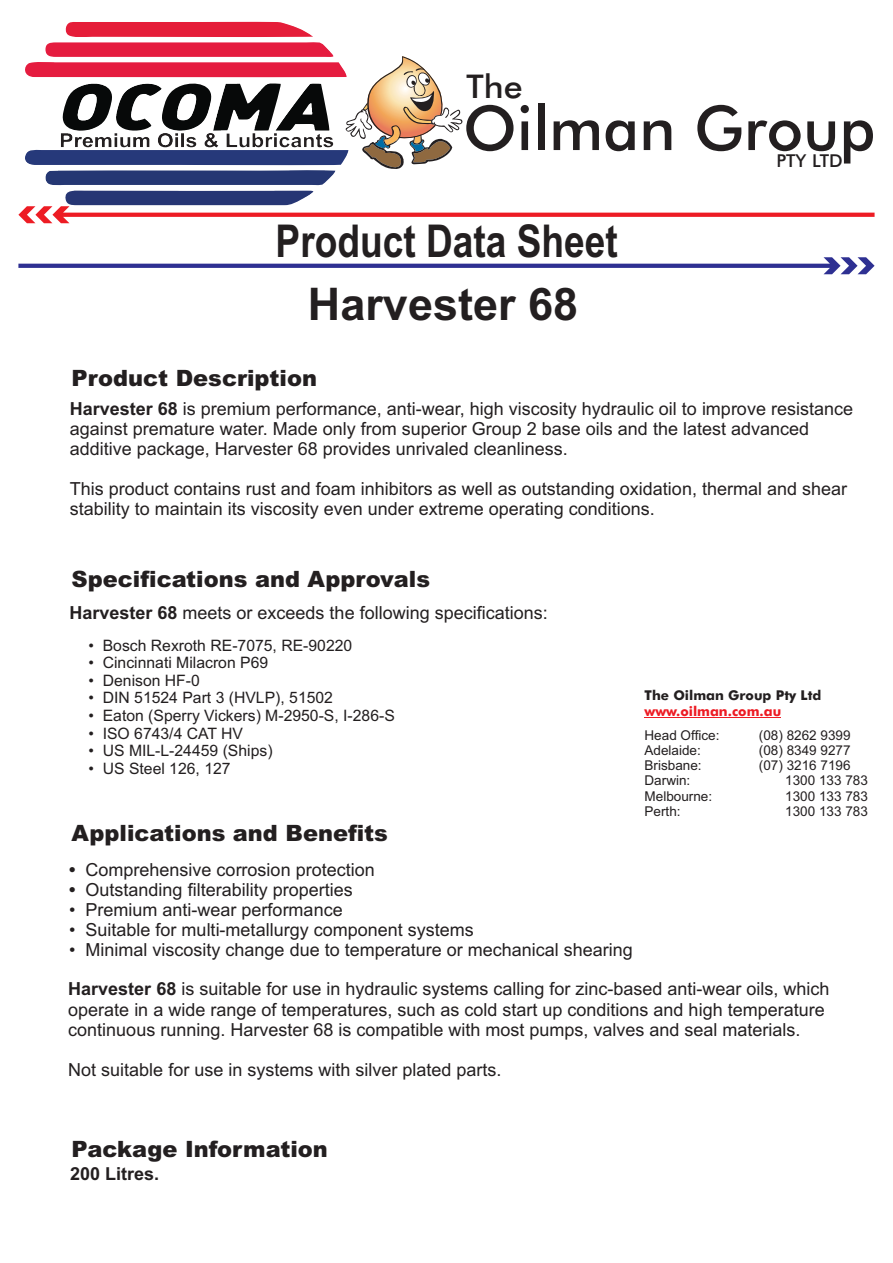
<style>
.page{position:relative;width:893px;height:1263px;background:#fff}
.page>*{position:absolute;margin:0;border:0;box-sizing:border-box;transform-origin:0 0}
.t1{font:500 61.8px "Futura BT";color:#231f20}
.t2{font:700 45.3px "Arial Narrow";color:#231f20}
.t3{font:700 45px "Arial";color:#231f20}
.t4{font:500 32.7px "Futura BT";color:#231f20;scale:1.04 1}
.t5{font:900 22.5px "Arial";color:#231f20}
.t6{font:18px/20.1px "Arial";color:#231f20}
.t7{font:700 18px "Arial";color:#231f20}
.t8{font:500 17.7px "Futura BT";color:#231f20;scale:1.04 1}
.t9{font:15.75px "Arial";color:#231f20}
.t10{font:13.5px/15.1px "Arial";color:#231f20}
.t11{font:700 13.5px "Futura BT";color:#231f20}
.t12{font:700 13.5px "Futura BT";color:#ed1c24}
.s1{font-weight:700}
</style>
<div class="page">
<svg style="left:18px;top:206px;width:856px;height:17px"></svg>
<svg style="left:18px;top:257px;width:856px;height:17px"></svg>
<img style="left:25px;top:149px;width:319px;height:17px">
<img style="left:25px;top:62px;width:319px;height:16px">
<img style="left:45px;top:170px;width:290px;height:16px">
<img style="left:45px;top:42px;width:289px;height:15px">
<img style="left:65px;top:21px;width:248px;height:16px">
<img style="left:65px;top:190px;width:249px;height:15px">
<img style="left:162px;top:83px;width:119px;height:48px">
<img style="left:61px;top:133px;width:131px;height:14px">
<img style="left:62px;top:83px;width:50px;height:48px">
<img style="left:275px;top:84px;width:55px;height:47px">
<img style="left:116px;top:83px;width:46px;height:48px">
<svg style="left:344px;top:56px;width:119px;height:113px"></svg>
<hr style="left:644px;top:717px;width:137px;height:1px;background:#ed1c24">
<h3 class="t4" style="left:467px;top:73px;width:55px">The</h3>
<h1 class="t1" style="left:463px;top:103px;width:414px">Oilman Group</h1>
<p class="t8" style="left:776px;top:153px;width:65px">PTY LTD</p>
<h2 class="t2" style="left:276px;top:224px;width:344px">Product Data Sheet</h2>
<h3 class="t3" style="left:308px;top:287px;width:272px">Harvester 68</h3>
<p class="t5" style="left:72px;top:370px;width:247px">Product Description</p>
<p class="t6" style="left:70px;top:400px;width:785px"><span class="s1">Harvester 68</span> is premium performance, anti-wear, high viscosity hydraulic oil to improve resistance against premature water. Made only from superior Group 2 base oils and the latest advanced additive package, Harvester 68 provides unrivaled cleanliness.</p>
<p class="t6" style="left:70px;top:481px;width:779px">This product contains rust and foam inhibitors as well as outstanding oxidation, thermal and shear stability to maintain its viscosity even under extreme operating conditions.</p>
<p class="t5" style="left:72px;top:571px;width:360px">Specifications and Approvals</p>
<p class="t6" style="left:69px;top:605px;width:480px"><span class="s1">Harvester 68</span> meets or exceeds the following specifications:</p>
<p class="t9" style="left:89px;top:639px;width:265px">• Bosch Rexroth RE-7075, RE-90220</p>
<p class="t9" style="left:89px;top:657px;width:181px">• Cincinnati Milacron P69</p>
<p class="t9" style="left:89px;top:674px;width:113px">• Denison HF-0</p>
<p class="t9" style="left:89px;top:692px;width:246px">• DIN 51524 Part 3 (HVLP), 51502</p>
<p class="t9" style="left:89px;top:709px;width:308px">• Eaton (Sperry Vickers) M-2950-S, I-286-S</p>
<p class="t9" style="left:89px;top:727px;width:156px">• ISO 6743/4 CAT HV</p>
<p class="t9" style="left:89px;top:745px;width:186px">• US MIL-L-24459 (Ships)</p>
<p class="t9" style="left:89px;top:762px;width:144px">• US Steel 126, 127</p>
<p class="t5" style="left:72px;top:825px;width:318px">Applications and Benefits</p>
<p class="t11" style="left:644px;top:689px;width:178px">The Oilman Group Pty Ltd</p>
<p class="t12" style="left:644px;top:706px;width:138px">www.oilman.com.au</p>
<p class="t10" style="left:644px;top:729px;width:76px">Head Office:<br>Adelaide:<br>Brisbane:<br>Darwin:<br>Melbourne:<br>Perth:</p>
<p class="t10" style="left:759px;top:729px;width:93px">(08) 8262 9399</p>
<p class="t10" style="left:759px;top:744px;width:93px">(08) 8349 9277</p>
<p class="t10" style="left:759px;top:759px;width:93px">(07) 3216 7196</p>
<p class="t10" style="left:785px;top:774px;width:84px">1300 133 783</p>
<p class="t10" style="left:785px;top:789px;width:84px">1300 133 783</p>
<p class="t10" style="left:785px;top:804px;width:84px">1300 133 783</p>
<p class="t6" style="left:69px;top:861px;width:307px"><span class="s1">•</span> Comprehensive corrosion protection</p>
<p class="t6" style="left:69px;top:881px;width:285px"><span class="s1">•</span> Outstanding filterability properties</p>
<p class="t6" style="left:69px;top:901px;width:275px">• Premium anti-wear performance</p>
<p class="t6" style="left:69px;top:921px;width:406px">• Suitable for multi-metallurgy component systems</p>
<p class="t6" style="left:68px;top:932px;width:763px;line-height:39.3px">• Minimal viscosity change due to temperature or mechanical shearing<br><span class="s1">Harvester 68</span> is suitable for use in hydraulic systems calling for zinc-based anti-wear oils, which</p>
<p class="t6" style="left:68px;top:1001px;width:758px">operate in a wide range of temperatures, such as cold start up conditions and high temperature continuous running. Harvester 68 is compatible with most pumps, valves and seal materials.</p>
<p class="t6" style="left:68px;top:1061px;width:435px">Not suitable for use in systems with silver plated parts.</p>
<p class="t5" style="left:72px;top:1140px;width:258px">Package Information</p>
<p class="t7" style="left:70px;top:1166px;width:91px">200 Litres.</p>
</div>
